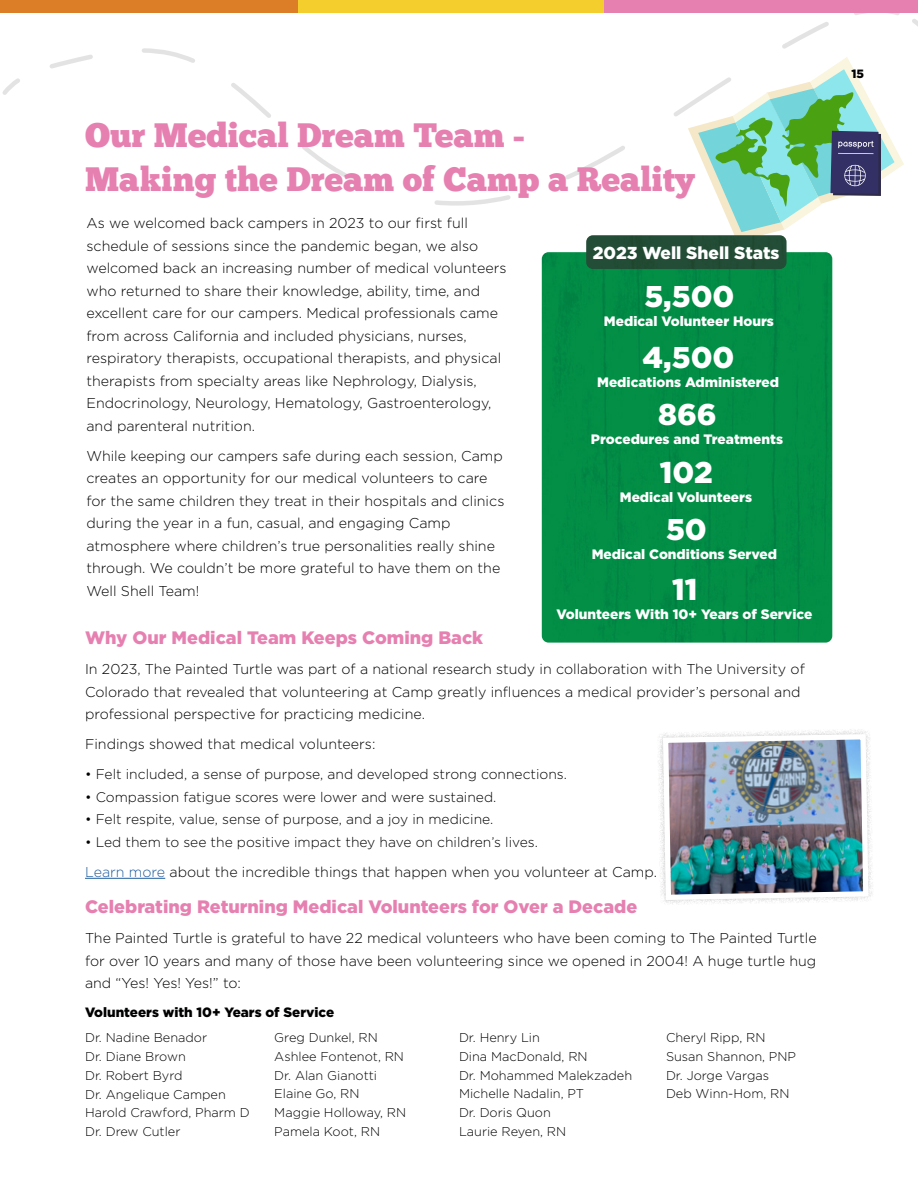
<style>
.page{position:relative;width:918px;height:1188px;background:#fff}
.page>*{position:absolute;margin:0;border:0;box-sizing:border-box;transform-origin:0 0}
.t1{font:33.9px/43.8px "Chunk Five";color:#e680b0}
.t2{font:900 30px/58.2px "Gotham";color:#fff}
.t3{font:900 18px "Gotham";color:#e680b0}
.t4{font:900 17.4px "Gotham";color:#fff}
.t5{font:300 14.25px/22.5px "Gotham";color:#000101}
.t6{font:300 13.8px "Gotham";color:#000101}
.t7{font:900 13.65px "Gotham";color:#fff}
.t8{font:900 13.5px "Gotham";color:#000101}
.t9{font:300 12.75px/18.8px "Gotham";color:#000}
.t10{font:300 12.75px/18.8px "Gotham";color:#000101}
.t11{font:900 12px "Gotham";color:#000101}
.s1{color:#215e9e}
</style>
<div class="page">
<svg style="left:722px;top:163px;width:182px;height:72px"></svg>
<hr style="left:85px;top:878px;width:80px;height:1px;background:#215e9e">
<div style="left:542px;top:252px;width:290px;height:391px;background:#028e46"></div>
<div style="left:586px;top:235px;width:201px;height:34px;background:#234d37"></div>
<img style="left:660px;top:731px;width:211px;height:172px">
<svg style="left:49px;top:13px;width:854px;height:194px"></svg>
<svg style="left:912px;top:19px;width:6px;height:8px"></svg>
<svg style="left:2px;top:78px;width:18px;height:17px"></svg>
<div style="left:0;top:0;width:306px;height:13px;background:#db7e27"></div>
<div style="left:298px;top:0;width:306px;height:13px;background:#f4ce2c"></div>
<div style="left:604px;top:0;width:314px;height:13px;background:#e680b0"></div>
<h1 class="t1" style="left:85px;top:114px;width:611px">Our Medical Dream Team -<br>Making the Dream of Camp a Reality</h1>
<p class="t5" style="left:86px;top:212px;width:422px">As we welcomed back campers in 2023 to our first full schedule of sessions since the pandemic began, we also welcomed back an increasing number of medical volunteers who returned to share their knowledge, ability, time, and excellent care for our campers. Medical professionals came from across California and included physicians, nurses, respiratory therapists, occupational therapists, and physical therapists from specialty areas like Nephrology, Dialysis, Endocrinology, Neurology, Hematology, Gastroenterology, and parenteral nutrition.</p>
<p class="t5" style="left:86px;top:444px;width:419px">While keeping our campers safe during each session, Camp creates an opportunity for our medical volunteers to care for the same children they treat in their hospitals and clinics during the year in a fun, casual, and engaging Camp atmosphere where children’s true personalities really shine through. We couldn’t be more grateful to have them on the Well Shell Team!</p>
<p class="t4" style="left:593px;top:243px;width:188px">2023 Well Shell Stats</p>
<h2 class="t2" style="left:644px;top:267px;width:92px">5,500</h2>
<p class="t7" style="left:604px;top:313px;width:172px">Medical Volunteer Hours</p>
<h2 class="t2" style="left:643px;top:327px;width:93px">4,500</h2>
<p class="t7" style="left:597px;top:374px;width:183px">Medications Administered</p>
<h2 class="t2" style="left:658px;top:385px;width:60px">866<br>102</h2>
<p class="t7" style="left:591px;top:431px;width:194px">Procedures and Treatments</p>
<p class="t7" style="left:620px;top:489px;width:134px">Medical Volunteers</p>
<h2 class="t2" style="left:666px;top:500px;width:42px">50</h2>
<p class="t7" style="left:592px;top:546px;width:187px">Medical Conditions Served</p>
<h2 class="t2" style="left:672px;top:559px;width:27px">11</h2>
<p class="t7" style="left:556px;top:606px;width:257px">Volunteers With 10+ Years of Service</p>
<p class="t3" style="left:85px;top:628px;width:400px">Why Our Medical Team Keeps Coming Back</p>
<p class="t5" style="left:85px;top:658px;width:721px">In 2023, The Painted Turtle was part of a national research study in collaboration with The University of<br>Colorado that revealed that volunteering at Camp greatly influences a medical provider’s personal and professional perspective for practicing medicine.</p>
<p class="t5" style="left:85px;top:733px;width:292px">Findings showed that medical volunteers:</p>
<p class="t6" style="left:85px;top:766px;width:483px">• Felt included, a sense of purpose, and developed strong connections.</p>
<p class="t6" style="left:85px;top:788px;width:413px">• Compassion fatigue scores were lower and were sustained.</p>
<p class="t6" style="left:85px;top:811px;width:410px">• Felt respite, value, sense of purpose, and a joy in medicine.</p>
<p class="t6" style="left:85px;top:833px;width:454px">• Led them to see the positive impact they have on children’s lives.</p>
<p class="t5" style="left:85px;top:860px;width:573px"><span class="s1">Learn more</span> about the incredible things that happen when you volunteer at Camp.</p>
<p class="t3" style="left:85px;top:897px;width:554px">Celebrating Returning Medical Volunteers for Over a Decade</p>
<p class="t5" style="left:85px;top:927px;width:733px;text-align:justify">The Painted Turtle is grateful to have 22 medical volunteers who have been coming to The Painted Turtle for over 10 years and many of those have been volunteering since we opened in 2004! A huge turtle hug and “Yes! Yes! Yes!” to:</p>
<p class="t8" style="left:85px;top:1004px;width:251px">Volunteers with 10+ Years of Service</p>
<p class="t9" style="left:85px;top:1028px;width:166px">Dr. Nadine Benador<br>Dr. Diane Brown<br>Dr. Robert Byrd<br>Dr. Angelique Campen<br>Harold Crawford, Pharm D<br>Dr. Drew Cutler</p>
<p class="t9" style="left:274px;top:1028px;width:133px">Greg Dunkel, RN<br>Ashlee Fontenot, RN<br>Dr. Alan Gianotti<br>Elaine Go, RN<br>Maggie Holloway, RN</p>
<p class="t10" style="left:274px;top:1122px;width:107px">Pamela Koot, RN</p>
<p class="t10" style="left:459px;top:1028px;width:175px">Dr. Henry Lin<br>Dina MacDonald, RN<br>Dr. Mohammed Malekzadeh<br>Michelle Nadalin, PT<br>Dr. Doris Quon<br>Laurie Reyen, RN</p>
<p class="t10" style="left:666px;top:1028px;width:132px">Cheryl Ripp, RN<br>Susan Shannon, PNP<br>Dr. Jorge Vargas<br>Deb Winn-Hom, RN</p>
<p class="t11" style="left:851px;top:67px;width:14px">15</p>
</div>
